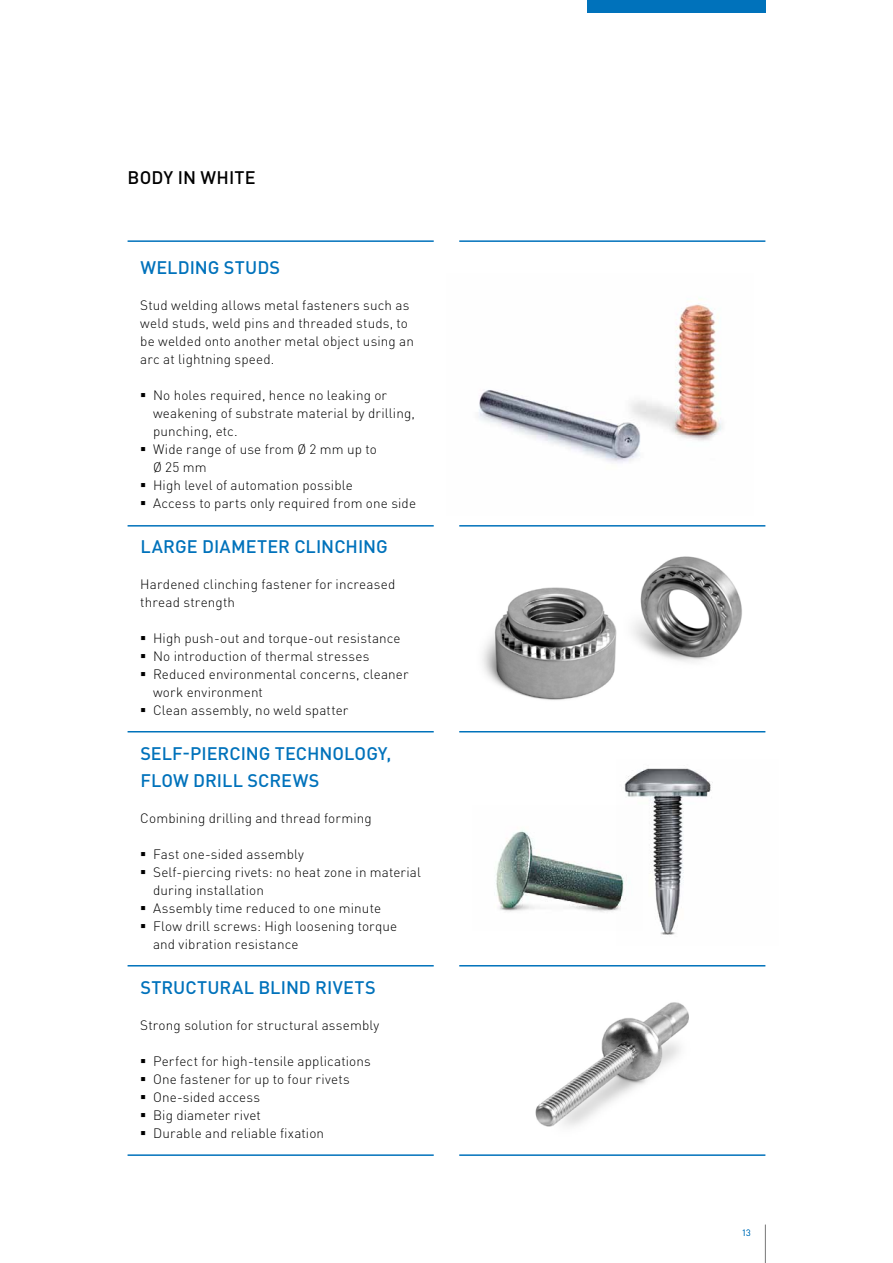
<style>
.page{position:relative;width:893px;height:1263px;background:#fff}
.page>*{position:absolute;margin:0;border:0;box-sizing:border-box;transform-origin:0 0}
.t1{font:500 18px/27px "DINOT";letter-spacing:.005em;color:#0072bb}
.t2{font:500 18px "DINOT";letter-spacing:.005em;color:#000}
.t3{font:300 13.5px/18px "DINOT";letter-spacing:.01em;color:#000}
.t4{font:300 9px "DINOT";color:#0072bb}
</style>
<div class="page">
<div style="left:587px;top:0;width:178px;height:13px;background:#0072bb"></div>
<hr style="left:765px;top:1225px;width:1px;height:38px;background:#878787">
<hr style="left:128px;top:240px;width:306px;height:2px;background:#0072bb">
<hr style="left:459px;top:240px;width:306px;height:2px;background:#0072bb">
<hr style="left:128px;top:525px;width:306px;height:2px;background:#0072bb">
<hr style="left:459px;top:525px;width:306px;height:2px;background:#0072bb">
<hr style="left:128px;top:731px;width:306px;height:1px;background:#0072bb">
<hr style="left:459px;top:731px;width:306px;height:1px;background:#0072bb">
<hr style="left:128px;top:965px;width:306px;height:1px;background:#0072bb">
<hr style="left:128px;top:1154px;width:306px;height:2px;background:#0072bb">
<hr style="left:459px;top:965px;width:306px;height:1px;background:#0072bb">
<hr style="left:459px;top:1154px;width:306px;height:2px;background:#0072bb">
<img style="left:478px;top:299px;width:244px;height:164px">
<img style="left:510px;top:966px;width:204px;height:190px">
<img style="left:482px;top:587px;width:135px;height:113px">
<img style="left:633px;top:556px;width:109px;height:106px">
<img style="left:624px;top:768px;width:89px;height:167px">
<img style="left:496px;top:805px;width:146px;height:125px">
<h1 class="t2" style="left:128px;top:165px;width:130px">BODY IN WHITE</h1>
<h1 class="t1" style="left:140px;top:253px;width:141px">WELDING STUDS</h1>
<p class="t3" style="left:140px;top:295px;width:275px">Stud welding allows metal fasteners such as weld studs, weld pins and threaded studs, to be welded onto another metal object using an arc at lightning speed.</p>
<p class="t3" style="left:153px;top:385px;width:263px;text-indent:-13px">▪ No holes required, hence no leaking or weakening of substrate material by drilling, punching, etc.</p>
<p class="t3" style="left:153px;top:439px;width:225px;text-indent:-13px">▪ Wide range of use from Ø 2 mm up to<br>Ø 25 mm</p>
<p class="t3" style="left:140px;top:475px;width:214px">▪ High level of automation possible</p>
<p class="t3" style="left:140px;top:493px;width:277px">▪ Access to parts only required from one side</p>
<h1 class="t1" style="left:140px;top:532px;width:249px">LARGE DIAMETER CLINCHING</h1>
<p class="t3" style="left:140px;top:574px;width:256px">Hardened clinching fastener for increased thread strength</p>
<p class="t3" style="left:140px;top:628px;width:262px">▪ High push-out and torque-out resistance</p>
<p class="t3" style="left:140px;top:646px;width:231px">▪ No introduction of thermal stresses</p>
<p class="t3" style="left:153px;top:664px;width:257px;text-indent:-13px">▪ Reduced environmental concerns, cleaner work environment</p>
<p class="t3" style="left:140px;top:700px;width:210px">▪ Clean assembly, no weld spatter</p>
<h1 class="t1" style="left:140px;top:739px;width:253px">SELF-PIERCING TECHNOLOGY,<br>FLOW DRILL SCREWS</h1>
<p class="t3" style="left:140px;top:808px;width:233px">Combining drilling and thread forming</p>
<p class="t3" style="left:140px;top:844px;width:165px">▪ Fast one-sided assembly</p>
<p class="t3" style="left:153px;top:862px;width:269px;text-indent:-13px">▪ Self-piercing rivets: no heat zone in material during installation</p>
<p class="t3" style="left:140px;top:898px;width:242px">▪ Assembly time reduced to one minute</p>
<p class="t3" style="left:153px;top:916px;width:246px;text-indent:-13px">▪ Flow drill screws: High loosening torque and vibration resistance</p>
<h1 class="t1" style="left:140px;top:973px;width:237px">STRUCTURAL BLIND RIVETS</h1>
<p class="t3" style="left:140px;top:1015px;width:240px">Strong solution for structural assembly</p>
<p class="t3" style="left:140px;top:1051px;width:232px">▪ Perfect for high-tensile applications</p>
<p class="t3" style="left:140px;top:1069px;width:211px">▪ One fastener for up to four rivets</p>
<p class="t3" style="left:140px;top:1087px;width:121px">▪ One-sided access</p>
<p class="t3" style="left:140px;top:1105px;width:122px">▪ Big diameter rivet</p>
<p class="t3" style="left:140px;top:1123px;width:185px">▪ Durable and reliable fixation</p>
<p class="t4" style="left:742px;top:1227px;width:11px">13</p>
</div>
